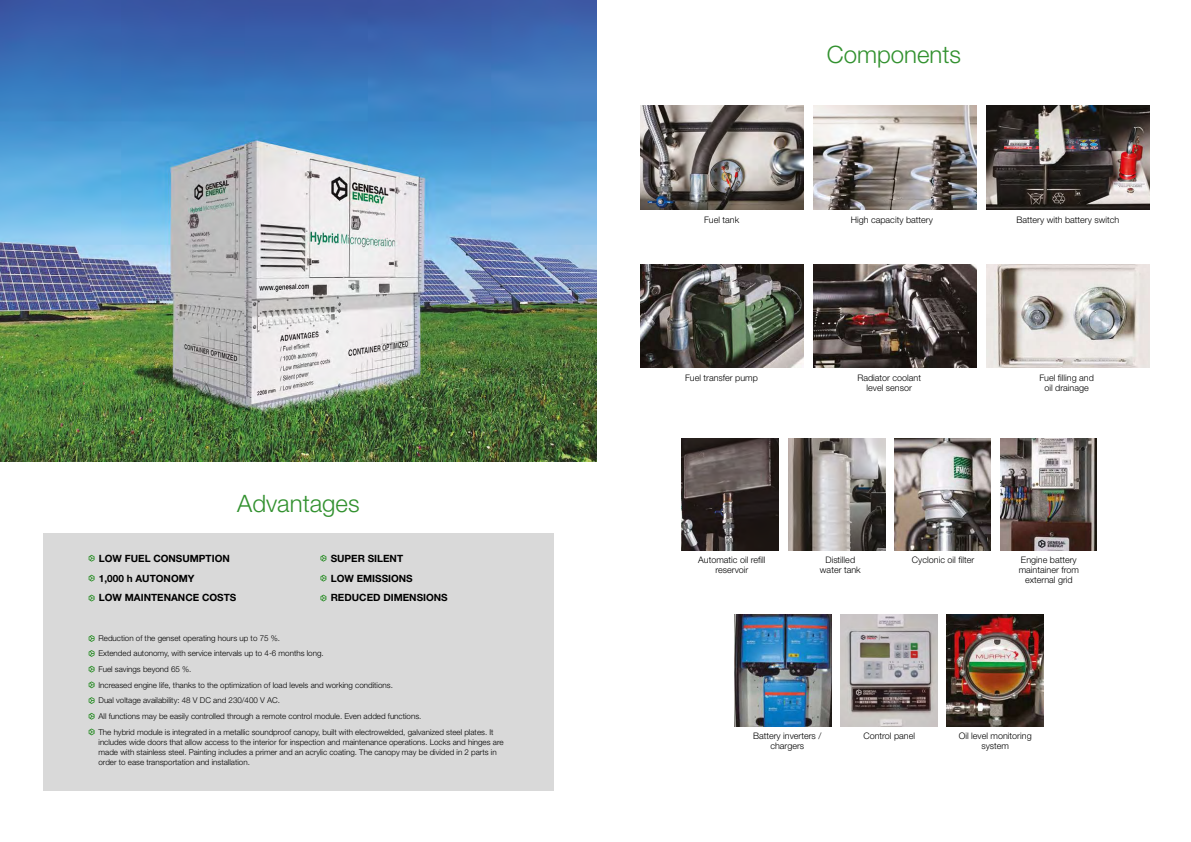
<style>
.page{position:relative;width:1191px;height:842px;background:#fff}
.page>*{position:absolute;margin:0;border:0;box-sizing:border-box;transform-origin:0 0}
.t1{font:300 24px "Helvetica Neue LT Std";color:#32912f}
.t2{font:700 10px/19.7px "Helvetica Neue LT Std";color:#000}
.t3{font:300 9px/10px "Helvetica Neue LT Std";color:#000;text-align:center}
.t4{font:300 8px/15.7px "Helvetica Neue LT Std";color:#000}
</style>
<div class="page">
<div style="left:43px;top:533px;width:511px;height:258px;background:#d9d9d9"></div>
<svg style="left:89px;top:555px;width:6px;height:7px"></svg>
<svg style="left:320px;top:555px;width:6px;height:7px"></svg>
<svg style="left:89px;top:575px;width:6px;height:7px"></svg>
<svg style="left:320px;top:575px;width:6px;height:7px"></svg>
<svg style="left:89px;top:595px;width:6px;height:6px"></svg>
<svg style="left:320px;top:595px;width:6px;height:6px"></svg>
<svg style="left:89px;top:635px;width:6px;height:7px"></svg>
<svg style="left:89px;top:650px;width:6px;height:7px"></svg>
<svg style="left:89px;top:666px;width:6px;height:7px"></svg>
<svg style="left:89px;top:681px;width:6px;height:7px"></svg>
<svg style="left:89px;top:697px;width:6px;height:7px"></svg>
<svg style="left:89px;top:713px;width:6px;height:7px"></svg>
<svg style="left:89px;top:728px;width:6px;height:7px"></svg>
<img style="left:0;top:0;width:596px;height:461px">
<img style="left:841px;top:614px;width:96px;height:112px">
<img style="left:947px;top:614px;width:96px;height:112px">
<img style="left:640px;top:106px;width:163px;height:104px">
<img style="left:813px;top:106px;width:163px;height:104px">
<img style="left:986px;top:106px;width:163px;height:104px">
<img style="left:640px;top:265px;width:163px;height:102px">
<img style="left:813px;top:265px;width:163px;height:102px">
<img style="left:986px;top:265px;width:163px;height:102px">
<img style="left:681px;top:438px;width:97px;height:113px">
<img style="left:788px;top:438px;width:97px;height:113px">
<img style="left:735px;top:614px;width:96px;height:112px">
<img style="left:894px;top:438px;width:97px;height:113px">
<img style="left:1000px;top:438px;width:97px;height:113px">
<h1 class="t1" style="left:237px;top:488px;width:124px">Advantages</h1>
<p class="t2" style="left:99px;top:548px;width:139px">LOW FUEL CONSUMPTION<br>1,000 h AUTONOMY<br>LOW MAINTENANCE COSTS</p>
<p class="t2" style="left:331px;top:548px;width:119px">SUPER SILENT<br>LOW EMISSIONS<br>REDUCED DIMENSIONS</p>
<p class="t4" style="left:99px;top:630px;width:396px">Reduction of the genset operating hours up to 75 %.<br>Extended autonomy, with service intervals up to 4-6 months long.<br>Fuel savings beyond 65 %.<br>Increased engine life, thanks to the optimization of load levels and working conditions.<br>Dual voltage availability: 48 V DC and 230/400 V AC.<br>All functions may be easily controlled through a remote control module. Even added functions.<br>The hybrid module is integrated in a metallic soundproof canopy, built with electrowelded, galvanized steel plates. It</p>
<p class="t4" style="left:99px;top:737px;width:406px;line-height:10px">includes wide doors that allow access to the interior for inspection and maintenance operations. Locks and hinges are made with stainless steel. Painting includes a primer and an acrylic coating. The canopy may be divided in 2 parts in order to ease transportation and installation.</p>
<h1 class="t1" style="left:827px;top:40px;width:136px">Components</h1>
<p class="t3" style="left:704px;top:215px;width:37px">Fuel tank</p>
<p class="t3" style="left:850px;top:215px;width:84px">High capacity battery</p>
<p class="t3" style="left:1016px;top:215px;width:104px">Battery with battery switch</p>
<p class="t3" style="left:685px;top:372px;width:74px">Fuel transfer pump</p>
<p class="t3" style="left:857px;top:372px;width:65px">Radiator coolant level sensor</p>
<p class="t3" style="left:1039px;top:372px;width:56px">Fuel filling and oil drainage</p>
<p class="t3" style="left:698px;top:555px;width:69px">Automatic oil refill reservoir</p>
<p class="t3" style="left:820px;top:555px;width:42px">Distilled water tank</p>
<p class="t3" style="left:912px;top:555px;width:64px">Cyclonic oil filter</p>
<p class="t3" style="left:1018px;top:554px;width:62px">Engine battery maintainer from external grid</p>
<p class="t3" style="left:753px;top:731px;width:70px">Battery inverters / chargers</p>
<p class="t3" style="left:863px;top:731px;width:53px">Control panel</p>
<p class="t3" style="left:958px;top:731px;width:74px">Oil level monitoring system</p>
</div>
